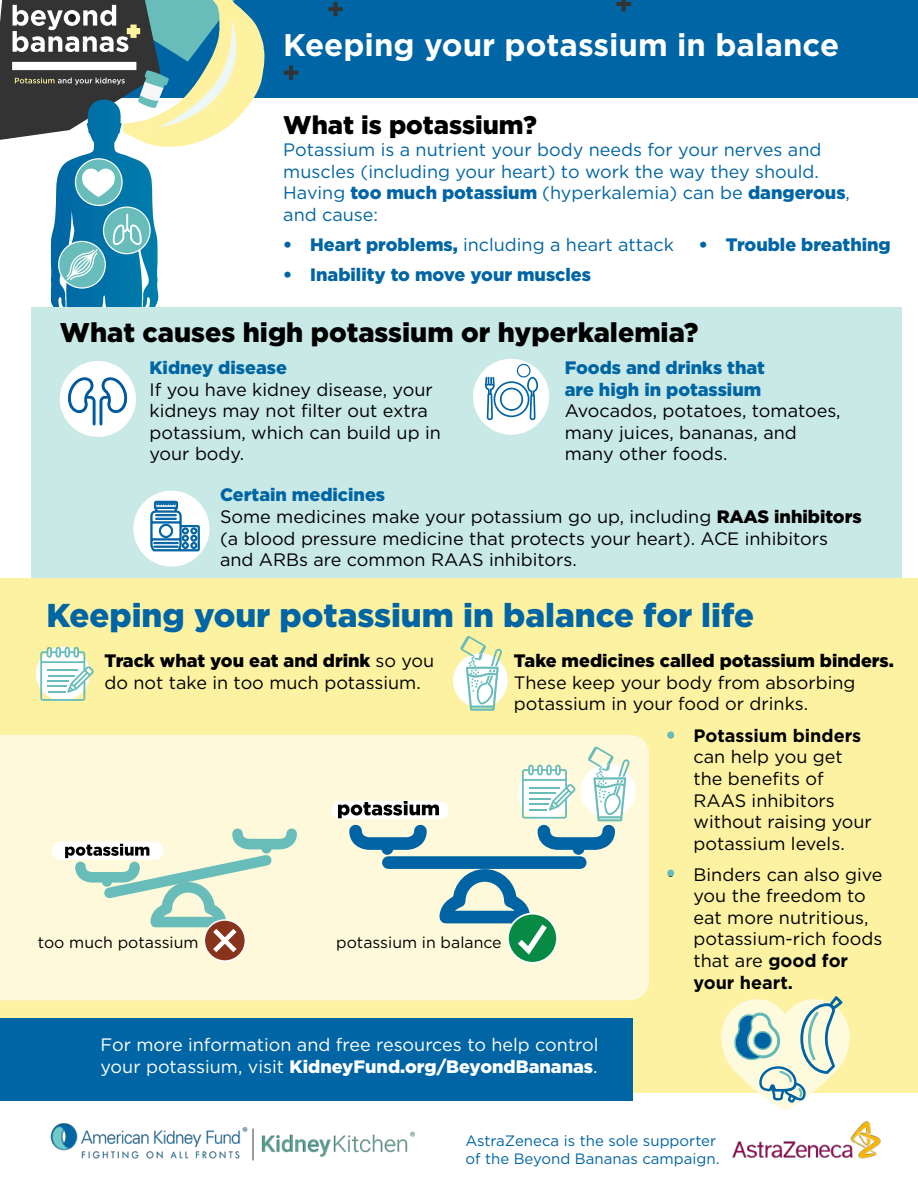
<style>
.page{position:relative;width:918px;height:1188px;background:#fff}
.page>*{position:absolute;margin:0;border:0;box-sizing:border-box;transform-origin:0 0}
.t1{font:900 33px "Gotham";color:#0065a4}
.t2{font:700 31.35px "Gotham";color:#fff}
.t3{font:900 27px "Gotham";color:#000}
.t4{font:900 25.5px "Gotham";color:#000}
.t5{font:18px/21.6px "Gotham";color:#000}
.t6{font:18px/21.6px "Gotham";color:#0065a4}
.t7{font:18px/21.6px "Gotham";color:#fff}
.t8{font:900 18px/21.6px "Gotham";color:#0065a4}
.t9{font:900 18px "Gotham";color:#000}
.t10{font:700 18px "Gotham";color:#000}
.t11{font:15.9px "Gotham";color:#000}
.t12{font:15px/18px "Gotham";color:#0065a4}
.s1{font-weight:900}
.s2{font-weight:900;color:#0065a4}
.s3{font-weight:700}
</style>
<div class="page">
<div style="left:21px;top:0;width:897px;height:97px;background:#0065a4"></div>
<svg style="left:616px;top:0;width:15px;height:11px"></svg>
<svg style="left:284px;top:65px;width:14px;height:15px"></svg>
<svg style="left:328px;top:2px;width:15px;height:14px"></svg>
<svg style="left:0;top:0;width:264px;height:307px"></svg>
<div style="left:31px;top:307px;width:871px;height:301px;background:#c9e9e6"></div>
<div style="left:0;top:578px;width:918px;height:515px;background:#fcf2a2"></div>
<div style="left:0;top:735px;width:649px;height:265px;background:#fef9da"></div>
<img style="left:732px;top:1121px;width:149px;height:38px">
<div style="left:60px;top:361px;width:76px;height:76px;background:#fff;border-radius:50%"></div>
<svg style="left:65px;top:373px;width:65px;height:54px"></svg>
<div style="left:133px;top:491px;width:77px;height:76px;background:#fff;border-radius:50%"></div>
<svg style="left:151px;top:501px;width:49px;height:50px"></svg>
<div style="left:473px;top:359px;width:76px;height:76px;background:#fff;border-radius:50%"></div>
<svg style="left:485px;top:376px;width:53px;height:45px"></svg>
<div style="left:517px;top:364px;width:14px;height:13px;border:1px solid #0063a3;border-radius:50%"></div>
<div style="left:61px;top:842px;width:93px;height:18px;background:#fff"></div>
<div style="left:340px;top:801px;width:100px;height:18px;background:#fff"></div>
<div style="left:388px;top:856px;width:192px;height:13px;background:#0064a4"></div>
<svg style="left:433px;top:868px;width:125px;height:96px;background:#a8cbbc"></svg>
<svg style="left:338px;top:801px;width:101px;height:55px;background:#a6b9b8"></svg>
<svg style="left:65px;top:823px;width:237px;height:139px;background:#dfe6cd"></svg>
<div style="left:0;top:1018px;width:633px;height:83px;background:#0065a4"></div>
<div style="left:36px;top:647px;width:54px;height:54px;background:#fff;border-radius:50%"></div>
<div style="left:518px;top:766px;width:53px;height:54px;background:#fff;border-radius:50%"></div>
<svg style="left:40px;top:647px;width:54px;height:54px"></svg>
<div style="left:453px;top:653px;width:55px;height:55px;background:#fff;border-radius:50%"></div>
<svg style="left:460px;top:636px;width:42px;height:75px"></svg>
<div style="left:581px;top:764px;width:54px;height:55px;background:#fff;border-radius:50%"></div>
<svg style="left:522px;top:746px;width:108px;height:110px"></svg>
<div style="left:667px;top:870px;width:7px;height:6px;background:#68bcb9;border-radius:50%"></div>
<div style="left:667px;top:731px;width:7px;height:7px;background:#68bcb9;border-radius:50%"></div>
<svg style="left:721px;top:996px;width:129px;height:114px"></svg>
<img style="left:50px;top:1122px;width:365px;height:39px">
<h2 class="t2" style="left:283px;top:24px;width:557px">Keeping your potassium in balance</h2>
<h3 class="t4" style="left:283px;top:111px;width:255px">What is potassium?</h3>
<p class="t6" style="left:283px;top:138px;width:568px">Potassium is a nutrient your body needs for your nerves and muscles (including your heart) to work the way they should.<br>Having <span class="s1">too much potassium</span> (hyperkalemia) can be <span class="s1">dangerous</span>, and cause:</p>
<p class="t6" style="left:283px;top:233px;width:392px"><span class="s1">• Heart problems,</span> including a heart attack</p>
<p class="t8" style="left:699px;top:233px;width:194px">• Trouble breathing</p>
<p class="t8" style="left:283px;top:263px;width:309px">• Inability to move your muscles</p>
<h3 class="t3" style="left:60px;top:317px;width:640px">What causes high potassium or hyperkalemia?</h3>
<p class="t8" style="left:149px;top:356px;width:139px">Kidney disease</p>
<p class="t5" style="left:149px;top:378px;width:293px">If you have kidney disease, your kidneys may not filter out extra potassium, which can build up in your body.</p>
<p class="t8" style="left:565px;top:356px;width:202px">Foods and drinks that are high in potassium</p>
<p class="t5" style="left:565px;top:400px;width:278px">Avocados, potatoes, tomatoes, many juices, bananas, and many other foods.</p>
<p class="t5" style="left:220px;top:484px;width:643px"><span class="s2">Certain medicines<br></span>Some medicines make your potassium go up, including <span class="s1">RAAS inhibitors </span>(a blood pressure medicine that protects your heart). ACE inhibitors and ARBs are common RAAS inhibitors.</p>
<h1 class="t1" style="left:46px;top:596px;width:709px">Keeping your potassium in balance for life</h1>
<p class="t5" style="left:104px;top:650px;width:331px"><span class="s1">Track what you eat and drink</span> so you do not take in too much potassium.</p>
<p class="t9" style="left:514px;top:650px;width:382px">Take medicines called potassium binders.</p>
<p class="t5" style="left:514px;top:671px;width:343px">These keep your body from absorbing potassium in your food or drinks.</p>
<p class="t11" style="left:38px;top:934px;width:162px">too much potassium</p>
<p class="t11" style="left:336px;top:934px;width:167px">potassium in balance</p>
<p class="t7" style="left:101px;top:1034px;width:500px">For more information and free resources to help control your potassium, visit <span class="s1">KidneyFund.org/BeyondBananas</span>.</p>
<p class="t10" style="left:667px;top:723px;width:196px">• Potassium binders</p>
<p class="t5" style="left:694px;top:746px;width:180px">can help you get the benefits of<br>RAAS inhibitors without raising your potassium levels.</p>
<p class="t5" style="left:694px;top:863px;width:190px;text-indent:-27px">• Binders can also give you the freedom to eat more nutritious, potassium-rich foods that are <span class="s3">good for your heart.</span></p>
<p class="t12" style="left:465px;top:1132px;width:256px">AstraZeneca is the sole supporter of the Beyond Bananas campaign.</p>
</div>
